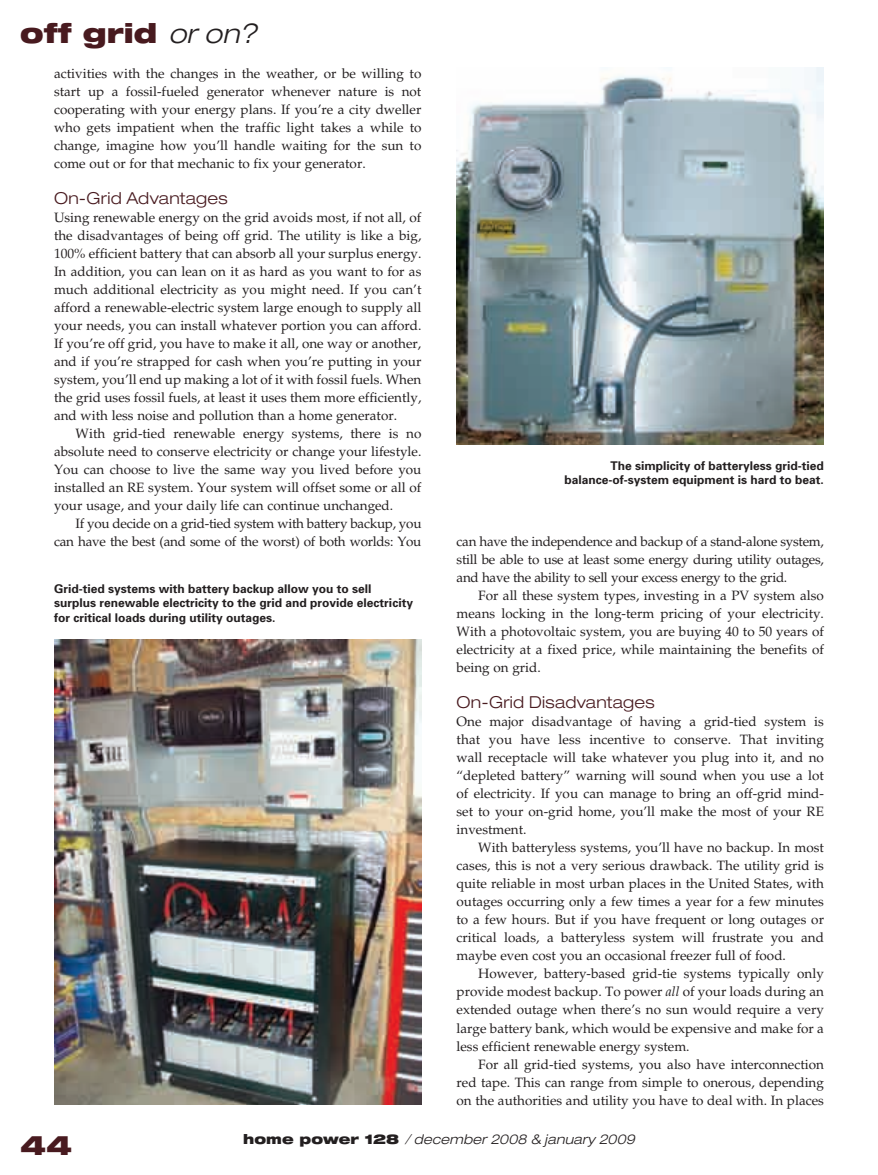
<style>
.page{position:relative;width:878px;height:1175px;background:#fff}
.page>*{position:absolute;margin:0;border:0;box-sizing:border-box;transform-origin:0 0}
.t1{font:900 expanded 27px "Helvetica Neue";color:#481a1f}
.t2{font:300 expanded 16.5px "Helvetica Neue";letter-spacing:.015em;color:#481a1f}
.t3{font:13.5px/18px "Palatino";color:#231f20;text-align:justify}
.t4{font:13.5px/18px "Palatino";letter-spacing:-.02em;color:#231f20;text-align:right}
.t5{font:italic 300 expanded 13.5px "Helvetica Neue";letter-spacing:.015em;color:#231f20}
.t6{font:700 12px/14.2px "Univers";color:#231f20}
.s1{font-weight:300;font-style:italic;color:#231f20}
.s2{font-style:italic}
.s3{font-weight:900;font-style:normal}
</style>
<div class="page">
<img style="left:54px;top:639px;width:367px;height:465px">
<img style="left:456px;top:68px;width:368px;height:376px">
<h1 class="t1" style="left:20px;top:15px;width:238px">off grid <span class="s1">or on?</span></h1>
<p class="t3" style="left:54px;top:65px;width:369px">activities with the changes in the weather, or be willing to start up a fossil-fueled generator whenever nature is not cooperating with your energy plans. If you’re a city dweller who gets impatient when the traffic light takes a while to change, imagine how you’ll handle waiting for the sun to come out or for that mechanic to fix your generator.</p>
<p class="t2" style="left:54px;top:188px;width:175px">On-Grid Advantages</p>
<p class="t3" style="left:54px;top:209px;width:369px">Using renewable energy on the grid avoids most, if not all, of the disadvantages of being off grid. The utility is like a big, 100% efficient battery that can absorb all your surplus energy.<br>In addition, you can lean on it as hard as you want to for as much additional electricity as you might need. If you can’t afford a renewable-electric system large enough to supply all your needs, you can install whatever portion you can afford.<br>If you’re off grid, you have to make it all, one way or another, and if you’re strapped for cash when you’re putting in your system, you’ll end up making a lot of it with fossil fuels. When the grid uses fossil fuels, at least it uses them more efficiently, and with less noise and pollution than a home generator.</p>
<p class="t3" style="left:54px;top:425px;width:369px;text-indent:22px">With grid-tied renewable energy systems, there is no absolute need to conserve electricity or change your lifestyle.<br>You can choose to live the same way you lived before you installed an RE system. Your system will offset some or all of your usage, and your daily life can continue unchanged.</p>
<p class="t4" style="left:54px;top:515px;width:369px">If you decide on a grid-tied system with battery backup, you can have the best (and some of the worst) of both worlds: You</p>
<p class="t6" style="left:54px;top:581px;width:360px">Grid-tied systems with battery backup allow you to sell surplus renewable electricity to the grid and provide electricity for critical loads during utility outages.</p>
<p class="t6" style="left:564px;top:458px;width:261px;text-align:right">The simplicity of batteryless grid-tied balance-of-system equipment is hard to beat.</p>
<p class="t3" style="left:456px;top:533px;width:369px">can have the independence and backup of a stand-alone system, still be able to use at least some energy during utility outages, and have the ability to sell your excess energy to the grid.</p>
<p class="t3" style="left:456px;top:587px;width:369px;text-indent:22px">For all these system types, investing in a PV system also means locking in the long-term pricing of your electricity.<br>With a photovoltaic system, you are buying 40 to 50 years of electricity at a fixed price, while maintaining the benefits of being on grid.</p>
<p class="t2" style="left:456px;top:692px;width:199px">On-Grid Disadvantages</p>
<p class="t3" style="left:456px;top:713px;width:369px">One major disadvantage of having a grid-tied system is that you have less incentive to conserve. That inviting wall receptacle will take whatever you plug into it, and no “depleted battery” warning will sound when you use a lot of electricity. If you can manage to bring an off-grid mind&shy;set to your on-grid home, you’ll make the most of your RE investment.</p>
<p class="t3" style="left:456px;top:839px;width:369px;text-indent:22px">With batteryless systems, you’ll have no backup. In most cases, this is not a very serious drawback. The utility grid is quite reliable in most urban places in the United States, with outages occurring only a few times a year for a few minutes to a few hours. But if you have frequent or long outages or critical loads, a batteryless system will frustrate you and maybe even cost you an occasional freezer full of food.</p>
<p class="t3" style="left:456px;top:965px;width:369px;text-indent:22px">However, battery-based grid-tie systems typically only provide modest backup. To power <span class="s2">all</span> of your loads during an extended outage when there’s no sun would require a very large battery bank, which would be expensive and make for a less efficient renewable energy system.</p>
<p class="t3" style="left:456px;top:1055px;width:369px;text-indent:22px">For all grid-tied systems, you also have interconnection red tape. This can range from simple to onerous, depending on the authorities and utility you have to deal with. In places</p>
<h1 class="t1" style="left:20px;top:1128px;width:53px">44</h1>
<p class="t5" style="left:243px;top:1131px;width:393px"><span class="s3">home power 128</span> / december 2008 &amp; january 2009</p>
</div>
